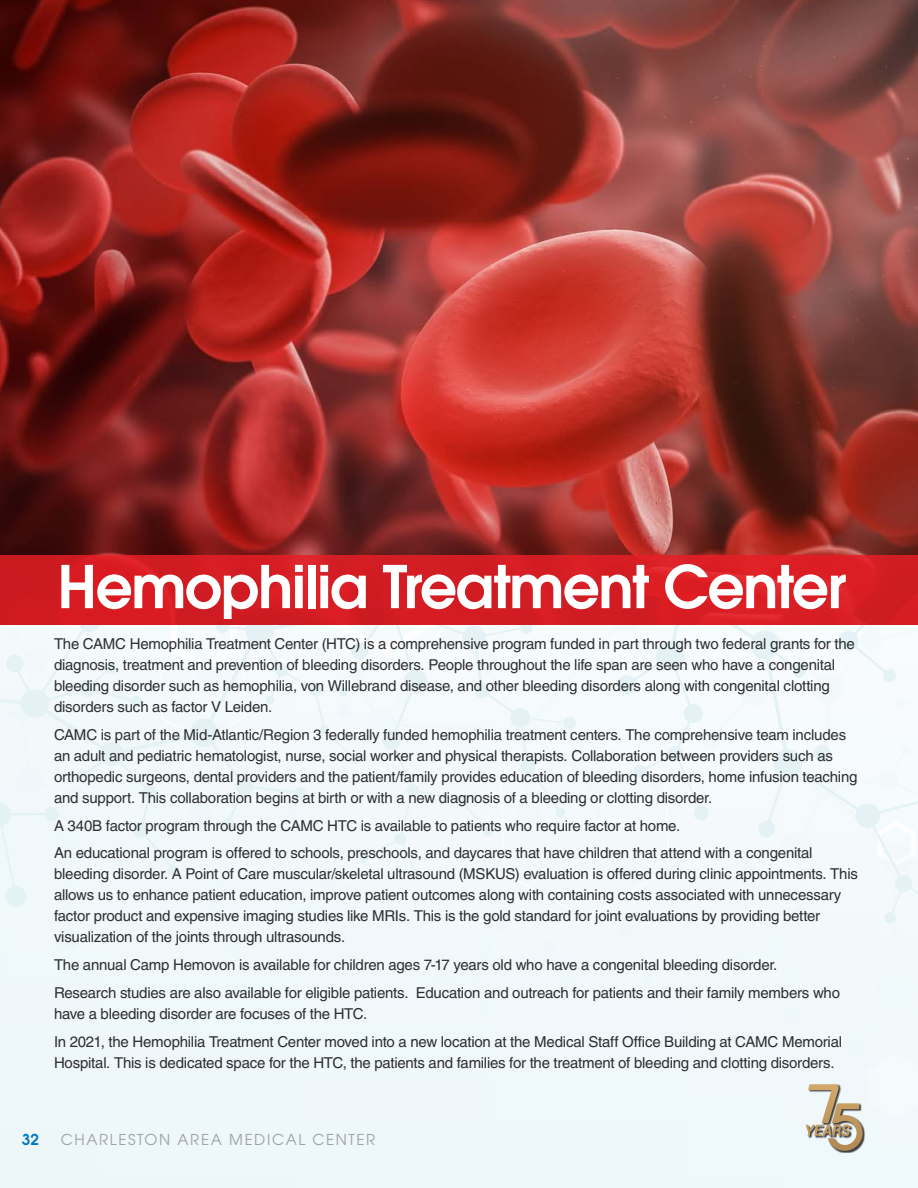
<style>
.page{position:relative;width:918px;height:1188px;background:#fff}
.page>*{position:absolute;margin:0;border:0;box-sizing:border-box;transform-origin:0 0}
.t1{font:600 58.5px "Avant Garde";letter-spacing:-.025em;color:#fff}
.t2{font:15px/21px "Helvetica LT Std";letter-spacing:-.015em;color:#2e2e2f}
.t3{font:15px "Avant Garde";letter-spacing:.11em;color:#9fa1a3}
.t4{font:600 15px "Avant Garde";color:#0077bf}
</style>
<div class="page">
<div style="left:0;top:624px;width:918px;height:548px;background:#f1f9fb"></div>
<div style="left:806px;top:1084px;width:59px;height:69px;background:#000;opacity:.75"></div>
<svg style="left:806px;top:1054px;width:112px;height:97px"></svg>
<img style="left:0;top:0;width:918px;height:555px">
<div style="left:0;top:555px;width:918px;height:69px;background:#d51d23"></div>
<h1 class="t1" style="left:57px;top:548px;width:790px">Hemophilia Treatment Center</h1>
<p class="t2" style="left:54px;top:633px;width:802px">The CAMC Hemophilia Treatment Center (HTC) is a comprehensive program funded in part through two federal grants for the diagnosis, treatment and prevention of bleeding disorders. People throughout the life span are seen who have a congenital bleeding disorder such as hemophilia, von Willebrand disease, and other bleeding disorders along with congenital clotting disorders such as factor V Leiden.</p>
<p class="t2" style="left:54px;top:724px;width:805px">CAMC is part of the Mid-Atlantic/Region 3 federally funded hemophilia treatment centers. The comprehensive team includes an adult and pediatric hematologist, nurse, social worker and physical therapists. Collaboration between providers such as orthopedic surgeons, dental providers and the patient/family provides education of bleeding disorders, home infusion teaching and support. This collaboration begins at birth or with a new diagnosis of a bleeding or clotting disorder.</p>
<p class="t2" style="left:54px;top:811px;width:760px;line-height:27.8px">A 340B factor program through the CAMC HTC is available to patients who require factor at home.<br>An educational program is offered to schools, preschools, and daycares that have children that attend with a congenital</p>
<p class="t2" style="left:54px;top:864px;width:805px">bleeding disorder. A Point of Care muscular/skeletal ultrasound (MSKUS) evaluation is offered during clinic appointments. This allows us to enhance patient education, improve patient outcomes along with containing costs associated with unnecessary factor product and expensive imaging studies like MRIs. This is the gold standard for joint evaluations by providing better visualization of the joints through ultrasounds.</p>
<p class="t2" style="left:54px;top:951px;width:788px;line-height:27.8px">The annual Camp Hemovon is available for children ages 7-17 years old who have a congenital bleeding disorder.<br>Research studies are also available for eligible patients. Education and outreach for patients and their family members who</p>
<p class="t2" style="left:54px;top:1000px;width:790px;line-height:27.8px">have a bleeding disorder are focuses of the HTC.<br>In 2021, the Hemophilia Treatment Center moved into a new location at the Medical Staff Office Building at CAMC Memorial</p>
<p class="t2" style="left:54px;top:1052px;width:782px">Hospital. This is dedicated space for the HTC, the patients and families for the treatment of bleeding and clotting disorders.</p>
<p class="t4" style="left:22px;top:1129px;width:18px">32</p>
<p class="t3" style="left:61px;top:1130px;width:316px">CHARLESTON AREA MEDICAL CENTER</p>
</div>
